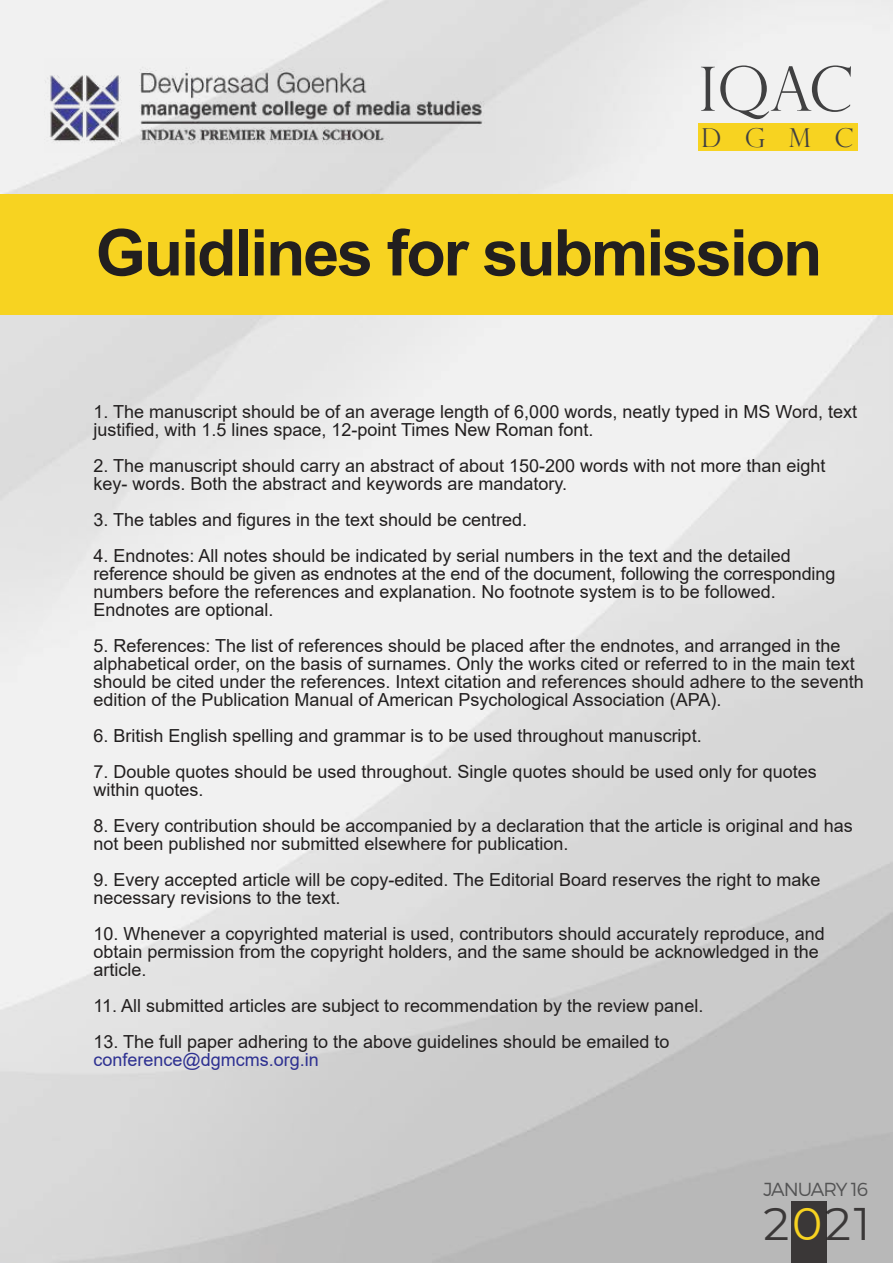
<style>
.page{position:relative;width:893px;height:1263px;background:#fff}
.page>*{position:absolute;margin:0;border:0;box-sizing:border-box;transform-origin:0 0}
.t1{font:700 64.5px "Arial";letter-spacing:-.03em;color:#221f1f}
.t2{font:300 61.2px "Perpetua Titling";color:#404041}
.t3{font:45.6px "Montserrat";color:rgb(34 31 31/.84)}
.t4{font:300 26.1px "Perpetua Titling";color:#404041}
.t5{font:300 18.9px "Montserrat";letter-spacing:-.055em;color:rgb(64 64 65/.84)}
.t6{font:18px/18px "Arial";color:#221f1f}
.t7{font:18px "Arial";color:#2d3091}
.s1{color:#f7d321}
</style>
<div class="page">
<img style="left:0;top:0;width:893px;height:1263px">
<div style="left:699px;top:123px;width:159px;height:28px;background:#f7d321"></div>
<img style="left:45px;top:58px;width:450px;height:94px">
<div style="left:791px;top:1202px;width:35px;height:61px;background:#3a3737"></div>
<div style="left:0;top:194px;width:893px;height:120px;background:#f7d321"></div>
<h2 class="t2" style="left:699px;top:65px;width:155px">IQAC</h2>
<h3 class="t4" style="left:701px;top:127px;width:154px">DGMC</h3>
<h1 class="t1" style="left:96px;top:228px;width:728px">Guidlines for submission</h1>
<p class="t6" style="left:93px;top:403px;width:765px">1. The manuscript should be of an average length of 6,000 words, neatly typed in MS Word, text justified, with 1.5 lines space, 12-point Times New Roman font.</p>
<p class="t6" style="left:93px;top:457px;width:734px">2. The manuscript should carry an abstract of about 150-200 words with not more than eight key- words. Both the abstract and keywords are mandatory.</p>
<p class="t6" style="left:93px;top:511px;width:435px">3. The tables and figures in the text should be centred.</p>
<p class="t6" style="left:93px;top:547px;width:744px">4. Endnotes: All notes should be indicated by serial numbers in the text and the detailed reference should be given as endnotes at the end of the document, following the corresponding numbers before the references and explanation. No footnote system is to be followed.<br>Endnotes are optional.</p>
<p class="t6" style="left:93px;top:637px;width:772px">5. References: The list of references should be placed after the endnotes, and arranged in the alphabetical order, on the basis of surnames. Only the works cited or referred to in the main text should be cited under the references. Intext citation and references should adhere to the seventh edition of the Publication Manual of American Psychological Association (APA).</p>
<p class="t6" style="left:93px;top:727px;width:610px">6. British English spelling and grammar is to be used throughout manuscript.</p>
<p class="t6" style="left:93px;top:763px;width:725px">7. Double quotes should be used throughout. Single quotes should be used only for quotes within quotes.</p>
<p class="t6" style="left:93px;top:817px;width:761px">8. Every contribution should be accompanied by a declaration that the article is original and has not been published nor submitted elsewhere for publication.</p>
<p class="t6" style="left:93px;top:871px;width:728px">9. Every accepted article will be copy-edited. The Editorial Board reserves the right to make necessary revisions to the text.</p>
<p class="t6" style="left:93px;top:925px;width:733px">10. Whenever a copyrighted material is used, contributors should accurately reproduce, and obtain permission from the copyright holders, and the same should be acknowledged in the article.</p>
<p class="t6" style="left:93px;top:997px;width:611px">11. All submitted articles are subject to recommendation by the review panel.</p>
<p class="t6" style="left:93px;top:1033px;width:577px">13. The full paper adhering to the above guidelines should be emailed to</p>
<p class="t7" style="left:93px;top:1051px;width:227px">conference@dgmcms.org.in</p>
<p class="t5" style="left:763px;top:1179px;width:106px">JANUARY 16</p>
<h3 class="t3" style="left:763px;top:1206px;width:108px">2<span class="s1">0</span>21</h3>
</div>
